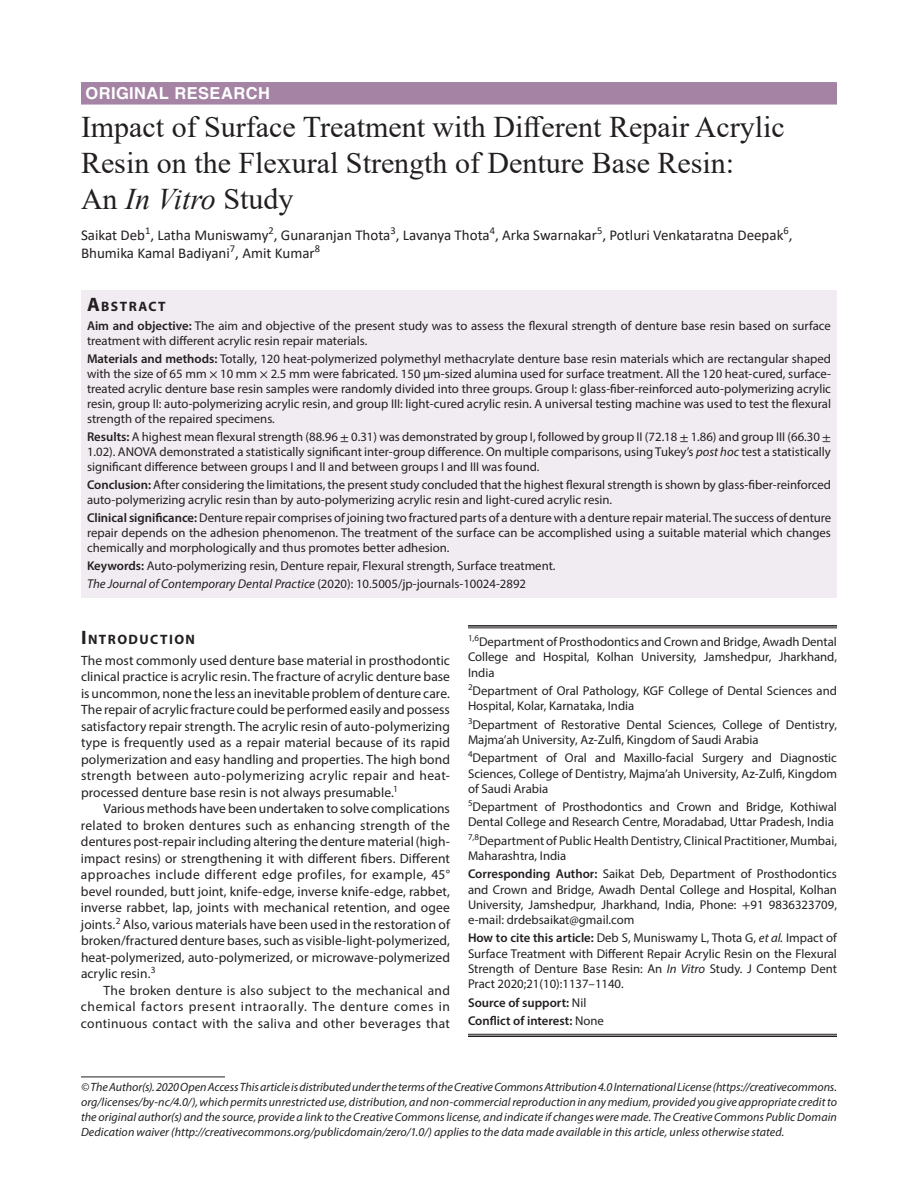
<style>
.page{position:relative;width:918px;height:1188px;background:#fff}
.page>*{position:absolute;margin:0;border:0;box-sizing:border-box;transform-origin:0 0}
.t1{font:30px/36px "Times New Roman";color:#231f20}
.t2{font:700 16.5px "Helvetica LT Std";letter-spacing:.025em;color:#fff}
.t3{font:15px/18px "Calibri";color:#231f20}
.t4{font:700 13.65px "Myriad Pro";letter-spacing:.105em;color:#231f20}
.t5{font:13.5px/16.5px "Myriad Pro";letter-spacing:.005em;color:#231f20;text-align:justify}
.t6{font:12.75px/15.3px "Myriad Pro";color:#231f20}
.t7{font:600 12.75px/18.3px "Myriad Pro";color:#231f20}
.t8{font:italic 12px/15px "Myriad Pro";letter-spacing:.005em;color:#231f20;text-align:justify}
.s1{font-style:italic}
.s2{font-size:19.5px}
.s3{font-weight:600}
.s4{font-family:"STIX"}
.s5{font-weight:400}
</style>
<div class="page">
<div style="left:81px;top:82px;width:756px;height:23px;background:#a483a5"></div>
<div style="left:81px;top:290px;width:756px;height:26px;background:#f0ecf1"></div>
<div style="left:81px;top:315px;width:756px;height:39px;background:#f0ecf1"></div>
<div style="left:81px;top:348px;width:756px;height:84px;background:#f0ecf1"></div>
<div style="left:81px;top:426px;width:756px;height:54px;background:#f0ecf1"></div>
<div style="left:81px;top:474px;width:756px;height:39px;background:#f0ecf1"></div>
<div style="left:81px;top:507px;width:756px;height:54px;background:#f0ecf1"></div>
<div style="left:81px;top:555px;width:756px;height:24px;background:#f0ecf1"></div>
<div style="left:81px;top:573px;width:756px;height:24px;background:#f0ecf1"></div>
<hr style="left:468px;top:625px;width:369px;height:2px;background:#231f20">
<hr style="left:468px;top:628px;width:369px;height:1px;background:#231f20">
<hr style="left:468px;top:1034px;width:369px;height:1px;background:#231f20">
<hr style="left:468px;top:1036px;width:369px;height:1px;background:#231f20">
<hr style="left:81px;top:1077px;width:144px;height:1px;background:#231f20">
<p class="t2" style="left:86px;top:83px;width:186px">ORIGINAL RESEARCH</p>
<h1 class="t1" style="left:81px;top:108px;width:705px">Impact of Surface Treatment with Different Repair Acrylic<br>Resin on the Flexural Strength of Denture Base Resin:<br>An <span class="s1">In Vitro</span> Study</h1>
<p class="t3" style="left:81px;top:226px;width:713px">Saikat Deb<sup>1</sup>, Latha Muniswamy<sup>2</sup>, Gunaranjan Thota<sup>3</sup>, Lavanya Thota<sup>4</sup>, Arka Swarnakar<sup>5</sup>, Potluri Venkataratna Deepak<sup>6</sup>,<br>Bhumika Kamal Badiyani<sup>7</sup>, Amit Kumar<sup>8</sup></p>
<p class="t4" style="left:87px;top:297px;width:80px"><span class="s2">A</span>BSTRACT</p>
<p class="t6" style="left:87px;top:318px;width:746px"><span class="s3">Aim and objective:</span> The aim and objective of the present study was to assess the flexural strength of denture base resin based on surface treatment with different acrylic resin repair materials.</p>
<p class="t6" style="left:87px;top:351px;width:746px;text-align:justify"><span class="s3">Materials and methods:</span> Totally, 120 heat-polymerized polymethyl methacrylate denture base resin materials which are rectangular shaped with the size of 65 mm <span class="s4">×</span> 10 mm <span class="s4">×</span> 2.5 mm were fabricated. 150 μm-sized alumina used for surface treatment. All the 120 heat-cured, surface&shy;treated acrylic denture base resin samples were randomly divided into three groups. Group I: glass-fiber-reinforced auto-polymerizing acrylic resin, group II: auto-polymerizing acrylic resin, and group III: light-cured acrylic resin. A universal testing machine was used to test the flexural strength of the repaired specimens.</p>
<p class="t6" style="left:87px;top:429px;width:745px;text-align:justify"><span class="s3">Results:</span> A highest mean flexural strength (88.96 <span class="s4">±</span> 0.31) was demonstrated by group I, followed by group II (72.18 <span class="s4">±</span> 1.86) and group III (66.30 <span class="s4">± </span>1.02). ANOVA demonstrated a statistically significant inter-group difference. On multiple comparisons, using Tukey’s <span class="s1">post hoc</span> test a statistically significant difference between groups I and II and between groups I and III was found.</p>
<p class="t6" style="left:87px;top:477px;width:746px"><span class="s3">Conclusion:</span> After considering the limitations, the present study concluded that the highest flexural strength is shown by glass-fiber-reinforced auto-polymerizing acrylic resin than by auto-polymerizing acrylic resin and light-cured acrylic resin.</p>
<p class="t6" style="left:87px;top:510px;width:746px;text-align:justify"><span class="s3">Clinical significance:</span> Denture repair comprises of joining two fractured parts of a denture with a denture repair material. The success of denture repair depends on the adhesion phenomenon. The treatment of the surface can be accomplished using a suitable material which changes chemically and morphologically and thus promotes better adhesion.</p>
<p class="t6" style="left:87px;top:557px;width:470px;line-height:18px"><span class="s3">Keywords:</span> Auto-polymerizing resin, Denture repair, Flexural strength, Surface treatment.<br><span class="s1">The Journal of Contemporary Dental Practice</span> (2020): 10.5005/jp-journals-10024-2892</p>
<p class="t4" style="left:81px;top:630px;width:116px"><span class="s2">I</span>NTRODUCTION</p>
<p class="t5" style="left:81px;top:652px;width:371px">The most commonly used denture base material in prosthodontic clinical practice is acrylic resin. The fracture of acrylic denture base is uncommon, none the less an inevitable problem of denture care.<br>The repair of acrylic fracture could be performed easily and possess satisfactory repair strength. The acrylic resin of auto-polymerizing type is frequently used as a repair material because of its rapid polymerization and easy handling and properties. The high bond strength between auto-polymerizing acrylic repair and heat&shy;processed denture base resin is not always presumable.<sup>1</sup></p>
<p class="t5" style="left:81px;top:800px;width:371px;text-indent:23px">Various methods have been undertaken to solve complications related to broken dentures such as enhancing strength of the dentures post-repair including altering the denture material (high&shy;impact resins) or strengthening it with different fibers. Different approaches include different edge profiles, for example, 45° bevel rounded, butt joint, knife-edge, inverse knife-edge, rabbet, inverse rabbet, lap, joints with mechanical retention, and ogee joints.<sup>2</sup> Also, various materials have been used in the restoration of broken/fractured denture bases, such as visible-light-polymerized, heat-polymerized, auto-polymerized, or microwave-polymerized acrylic resin.<sup>3</sup></p>
<p class="t5" style="left:81px;top:982px;width:371px;text-indent:23px">The broken denture is also subject to the mechanical and chemical factors present intraorally. The denture comes in continuous contact with the saliva and other beverages that</p>
<p class="t6" style="left:468px;top:634px;width:371px;text-align:justify"><sup>1,6</sup>Department of Prosthodontics and Crown and Bridge, Awadh Dental College and Hospital, Kolhan University, Jamshedpur, Jharkhand, India</p>
<p class="t6" style="left:468px;top:683px;width:370px"><sup>2</sup>Department of Oral Pathology, KGF College of Dental Sciences and<br>Hospital, Kolar, Karnataka, India</p>
<p class="t6" style="left:468px;top:716px;width:370px"><sup>3</sup>Department of Restorative Dental Sciences, College of Dentistry,<br>Majma’ah University, Az-Zulfi, Kingdom of Saudi Arabia</p>
<p class="t6" style="left:468px;top:750px;width:370px;text-align:justify"><sup>4</sup>Department of Oral and Maxillo-facial Surgery and Diagnostic Sciences, College of Dentistry, Majma’ah University, Az-Zulfi, Kingdom of Saudi Arabia</p>
<p class="t6" style="left:468px;top:799px;width:371px"><sup>5</sup>Department of Prosthodontics and Crown and Bridge, Kothiwal<br>Dental College and Research Centre, Moradabad, Uttar Pradesh, India</p>
<p class="t6" style="left:468px;top:833px;width:370px"><sup>7,8</sup>Department of Public Health Dentistry, Clinical Practitioner, Mumbai,<br>Maharashtra, India</p>
<p class="t6" style="left:468px;top:866px;width:371px;text-align:justify"><span class="s3">Corresponding Author:</span> Saikat Deb, Department of Prosthodontics and Crown and Bridge, Awadh Dental College and Hospital, Kolhan University, Jamshedpur, Jharkhand, India, Phone: <span class="s4">+</span>91 9836323709, e-mail: drdebsaikat@gmail.com</p>
<p class="t6" style="left:468px;top:930px;width:371px;text-align:justify"><span class="s3">How to cite this article:</span> Deb S, Muniswamy L, Thota G, <span class="s1">et al.</span> Impact of Surface Treatment with Different Repair Acrylic Resin on the Flexural Strength of Denture Base Resin: An <span class="s1">In Vitro</span> Study. J Contemp Dent Pract 2020;21(10):1137–1140.</p>
<p class="t7" style="left:468px;top:993px;width:137px">Source of support: <span class="s5">Nil<br></span>Conflict of interest: <span class="s5">None</span></p>
<p class="t8" style="left:81px;top:1079px;width:758px">© The Author(s). 2020 Open Access This article is distributed under the terms of the Creative Commons Attribution 4.0 International License (https://creativecommons. org/licenses/by-nc/4.0/), which permits unrestricted use, distribution, and non-commercial reproduction in any medium, provided you give appropriate credit to the original author(s) and the source, provide a link to the Creative Commons license, and indicate if changes were made. The Creative Commons Public Domain Dedication waiver (http://creativecommons.org/publicdomain/zero/1.0/) applies to the data made available in this article, unless otherwise stated.</p>
</div>
